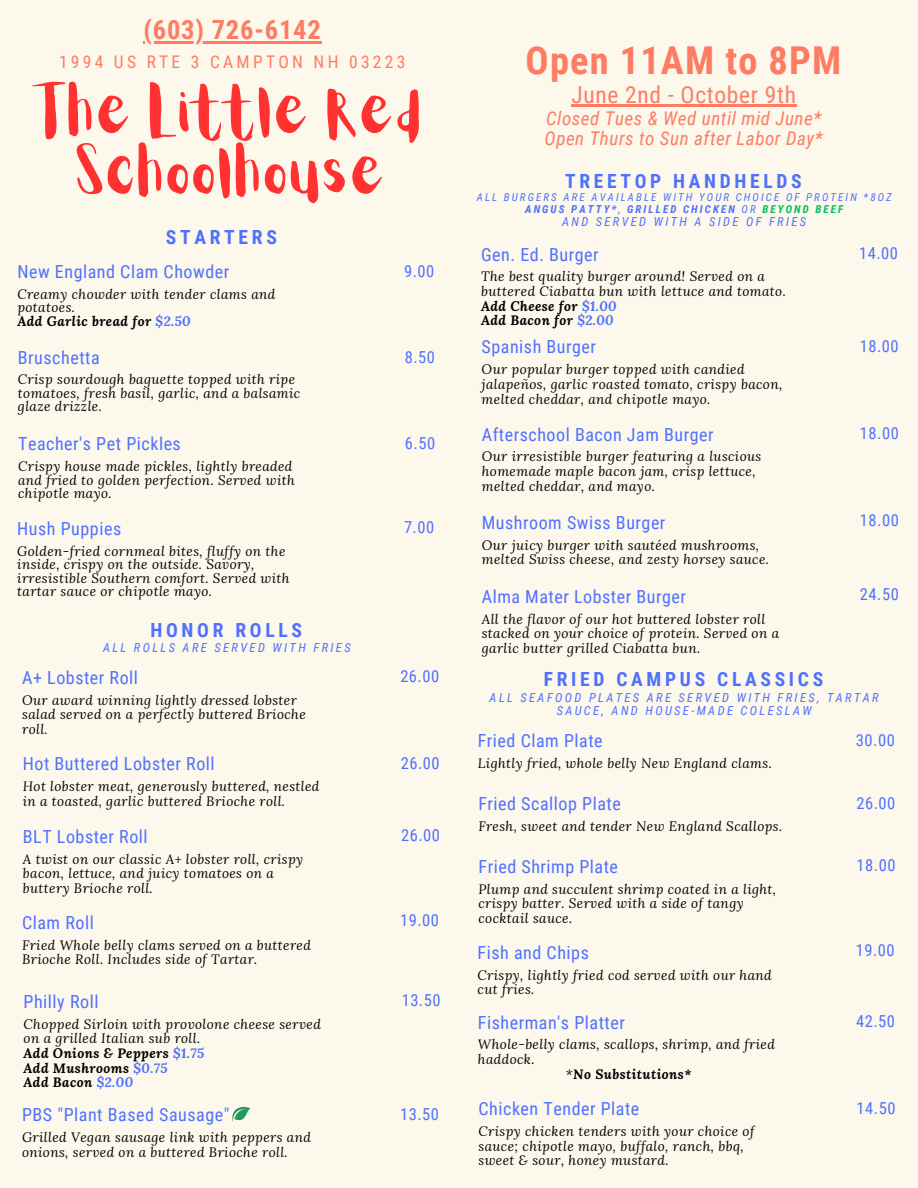
<style>
.page{position:relative;width:918px;height:1188px;background:#fcf8ec}
.page>*{position:absolute;margin:0;border:0;box-sizing:border-box;transform-origin:0 0}
.t1{font:54.6px/60.8px "Aloja Extended";color:#ff3131;text-align:center}
.t2{font:700 38.4px "Roboto Condensed";letter-spacing:.03em;color:#fe7c62}
.t3{font:700 26.55px "Roboto Condensed";letter-spacing:.03em;color:#fe7c62}
.t4{font:23.4px "Roboto Condensed";letter-spacing:.03em;color:#fe7c62}
.t5{font:700 19.5px "Roboto Condensed";letter-spacing:.19em;color:#5070ff}
.t6{font:italic 18.9px "Roboto Condensed";letter-spacing:.03em;color:#fe7c62}
.t7{font:18px "Roboto Condensed";letter-spacing:.03em;color:#5070ff}
.t8{font:17.4px "Roboto Condensed";letter-spacing:.19em;color:#fe7c62}
.t9{font:16.5px "Roboto Condensed";letter-spacing:.03em;color:#5070ff}
.t10{font:italic 13.5px/14.7px "Lora";letter-spacing:.03em;color:#000}
.t11{font:italic 700 13.5px "Lora";letter-spacing:.03em;color:#000}
.t12{font:italic 12.45px/13.5px "Roboto Condensed";letter-spacing:.19em;color:#5070ff;text-align:center}
.t13{font:italic 10.95px/11.9px "Roboto Condensed";letter-spacing:.19em;color:#5070ff;text-align:center}
.s1{color:#5070ff}
.s2{font-weight:700}
.s3{font-weight:700;color:#00bf63}
.s4{font-weight:400}
</style>
<div class="page">
<svg style="left:232px;top:1106px;width:18px;height:16px"></svg>
<hr style="left:144px;top:41px;width:178px;height:2px;background:#fe7c62">
<hr style="left:571px;top:105px;width:226px;height:2px;background:#fe7c62">
<p class="t3" style="left:144px;top:14px;width:179px">(603) 726-6142</p>
<p class="t8" style="left:59px;top:52px;width:348px">1994 US RTE 3 CAMPTON NH 03223</p>
<p class="t1" style="left:40px;top:85px;width:386px">The Little Red<br>Schoolhouse</p>
<p class="t5" style="left:166px;top:226px;width:112px">STARTERS</p>
<p class="t7" style="left:17px;top:262px;width:213px">New England Clam Chowder</p>
<p class="t10" style="left:17px;top:287px;width:259px;line-height:13.5px">Creamy chowder with tender clams and potatoes.</p>
<p class="t11" style="left:17px;top:312px;width:175px">Add Garlic bread for <span class="s1">$2.50</span></p>
<p class="t7" style="left:18px;top:347px;width:83px">Bruschetta</p>
<p class="t10" style="left:18px;top:372px;width:284px;line-height:13.5px">Crisp sourdough baguette topped with ripe tomatoes, fresh basil, garlic, and a balsamic glaze drizzle.</p>
<p class="t7" style="left:18px;top:434px;width:164px">Teacher's Pet Pickles</p>
<p class="t10" style="left:18px;top:459px;width:278px;line-height:13.5px">Crispy house made pickles, lightly breaded and fried to golden perfection. Served with chipotle mayo.</p>
<p class="t7" style="left:17px;top:519px;width:105px">Hush Puppies</p>
<p class="t10" style="left:17px;top:544px;width:274px;line-height:13.5px">Golden-fried cornmeal bites, fluffy on the inside, crispy on the outside. Savory, irresistible Southern comfort. Served with tartar sauce or chipotle mayo.</p>
<p class="t5" style="left:150px;top:619px;width:153px">HONOR ROLLS</p>
<p class="t12" style="left:103px;top:641px;width:249px">ALL ROLLS ARE SERVED WITH FRIES</p>
<p class="t7" style="left:22px;top:667px;width:117px">A+ Lobster Roll</p>
<p class="t10" style="left:22px;top:692px;width:285px">Our award winning lightly dressed lobster salad served on a perfectly buttered Brioche roll.</p>
<p class="t7" style="left:23px;top:753px;width:193px">Hot Buttered Lobster Roll</p>
<p class="t10" style="left:23px;top:779px;width:298px">Hot lobster meat, generously buttered, nestled in a toasted, garlic buttered Brioche roll.</p>
<p class="t7" style="left:23px;top:826px;width:126px">BLT Lobster Roll</p>
<p class="t10" style="left:23px;top:851px;width:282px">A twist on our classic A+ lobster roll, crispy bacon, lettuce, and juicy tomatoes on a buttery Brioche roll.</p>
<p class="t7" style="left:22px;top:912px;width:73px">Clam Roll</p>
<p class="t10" style="left:22px;top:937px;width:290px">Fried Whole belly clams served on a buttered<br>Brioche Roll. Includes side of Tartar.</p>
<p class="t7" style="left:24px;top:991px;width:76px">Philly Roll</p>
<p class="t10" style="left:24px;top:1016px;width:299px">Chopped Sirloin with provolone cheese served on a grilled Italian sub roll.</p>
<p class="t11" style="left:24px;top:1044px;width:182px">Add Onions &amp; Peppers <span class="s1">$1.75</span></p>
<p class="t11" style="left:24px;top:1059px;width:146px">Add Mushrooms <span class="s1">$0.75</span></p>
<p class="t11" style="left:24px;top:1073px;width:111px">Add Bacon <span class="s1">$2.00</span></p>
<p class="t7" style="left:22px;top:1105px;width:209px">PBS "Plant Based Sausage"</p>
<p class="t10" style="left:22px;top:1130px;width:290px">Grilled Vegan sausage link with peppers and onions, served on a buttered Brioche roll.</p>
<p class="t9" style="left:404px;top:262px;width:32px">9.00</p>
<p class="t9" style="left:405px;top:348px;width:32px">8.50</p>
<p class="t9" style="left:405px;top:434px;width:32px">6.50</p>
<p class="t9" style="left:404px;top:518px;width:32px">7.00</p>
<p class="t9" style="left:400px;top:667px;width:40px">26.00</p>
<p class="t9" style="left:401px;top:754px;width:40px">26.00</p>
<p class="t9" style="left:401px;top:826px;width:40px">26.00</p>
<p class="t9" style="left:400px;top:911px;width:40px">19.00</p>
<p class="t9" style="left:402px;top:991px;width:40px">13.50</p>
<p class="t9" style="left:400px;top:1105px;width:40px">13.50</p>
<p class="t2" style="left:526px;top:39px;width:317px">Open 11AM to 8PM</p>
<p class="t4" style="left:571px;top:81px;width:226px">June 2nd - October 9th</p>
<p class="t6" style="left:546px;top:107px;width:277px">Closed Tues &amp; Wed until mid June*</p>
<p class="t6" style="left:545px;top:128px;width:280px">Open Thurs to Sun after Labor Day*</p>
<p class="t5" style="left:565px;top:170px;width:238px">TREETOP HANDHELDS</p>
<p class="t13" style="left:477px;top:192px;width:416px">ALL BURGERS ARE AVAILABLE WITH YOUR CHOICE OF PROTEIN *8OZ<br><span class="s2">ANGUS PATTY*</span>, <span class="s2">GRILLED CHICKEN</span> OR <span class="s3">BEYOND BEEF</span></p>
<p class="t12" style="left:562px;top:215px;width:246px">AND SERVED WITH A SIDE OF FRIES</p>
<p class="t7" style="left:481px;top:244px;width:119px">Gen. Ed. Burger</p>
<p class="t10" style="left:481px;top:269px;width:306px">The best quality burger around! Served on a buttered Ciabatta bun with lettuce and tomato.</p>
<p class="t11" style="left:481px;top:297px;width:137px">Add Cheese for <span class="s1">$1.00</span></p>
<p class="t11" style="left:481px;top:311px;width:134px">Add Bacon for <span class="s1">$2.00</span></p>
<p class="t9" style="left:859px;top:244px;width:40px">14.00</p>
<p class="t7" style="left:482px;top:337px;width:116px">Spanish Burger</p>
<p class="t10" style="left:482px;top:362px;width:302px">Our popular burger topped with candied jalapeños, garlic roasted tomato, crispy bacon, melted cheddar, and chipotle mayo.</p>
<p class="t7" style="left:482px;top:424px;width:233px">Afterschool Bacon Jam Burger</p>
<p class="t10" style="left:482px;top:449px;width:281px">Our irresistible burger featuring a luscious homemade maple bacon jam, crisp lettuce, melted cheddar, and mayo.</p>
<p class="t7" style="left:482px;top:512px;width:185px">Mushroom Swiss Burger</p>
<p class="t10" style="left:482px;top:537px;width:289px">Our juicy burger with sautéed mushrooms, melted Swiss cheese, and zesty horsey sauce.</p>
<p class="t7" style="left:482px;top:586px;width:206px">Alma Mater Lobster Burger</p>
<p class="t10" style="left:482px;top:611px;width:299px">All the flavor of our hot buttered lobster roll stacked on your choice of protein. Served on a garlic butter grilled Ciabatta bun.</p>
<p class="t9" style="left:860px;top:337px;width:40px">18.00</p>
<p class="t9" style="left:860px;top:424px;width:40px">18.00</p>
<p class="t9" style="left:860px;top:511px;width:40px">18.00</p>
<p class="t9" style="left:860px;top:585px;width:40px">24.50</p>
<p class="t5" style="left:544px;top:668px;width:281px">FRIED CAMPUS CLASSICS</p>
<p class="t12" style="left:490px;top:691px;width:391px">ALL SEAFOOD PLATES ARE SERVED WITH FRIES, TARTAR<br>SAUCE, AND HOUSE-MADE COLESLAW</p>
<p class="t7" style="left:478px;top:731px;width:126px">Fried Clam Plate</p>
<p class="t10" style="left:478px;top:756px;width:296px">Lightly fried, whole belly New England clams.</p>
<p class="t9" style="left:856px;top:730px;width:40px">30.00</p>
<p class="t7" style="left:478px;top:793px;width:144px">Fried Scallop Plate</p>
<p class="t10" style="left:478px;top:819px;width:305px">Fresh, sweet and tender New England Scallops.</p>
<p class="t7" style="left:479px;top:856px;width:141px">Fried Shrimp Plate</p>
<p class="t10" style="left:479px;top:881px;width:299px">Plump and succulent shrimp coated in a light, crispy batter. Served with a side of tangy cocktail sauce.</p>
<p class="t7" style="left:478px;top:942px;width:113px">Fish and Chips</p>
<p class="t10" style="left:478px;top:967px;width:296px">Crispy, lightly fried cod served with our hand cut fries.</p>
<p class="t7" style="left:478px;top:1012px;width:148px">Fisherman's Platter</p>
<p class="t10" style="left:478px;top:1037px;width:298px">Whole-belly clams, scallops, shrimp, and fried haddock.</p>
<p class="t11" style="left:566px;top:1065px;width:127px"><span class="s4">*</span>No Substitutions*</p>
<p class="t7" style="left:479px;top:1098px;width:162px">Chicken Tender Plate</p>
<p class="t10" style="left:479px;top:1123px;width:277px">Crispy chicken tenders with your choice of sauce; chipotle mayo, buffalo, ranch, bbq, sweet &amp; sour, honey mustard.</p>
<p class="t9" style="left:856px;top:794px;width:40px">26.00</p>
<p class="t9" style="left:857px;top:856px;width:40px">18.00</p>
<p class="t9" style="left:856px;top:941px;width:40px">19.00</p>
<p class="t9" style="left:856px;top:1012px;width:40px">42.50</p>
<p class="t9" style="left:857px;top:1099px;width:40px">14.50</p>
</div>
